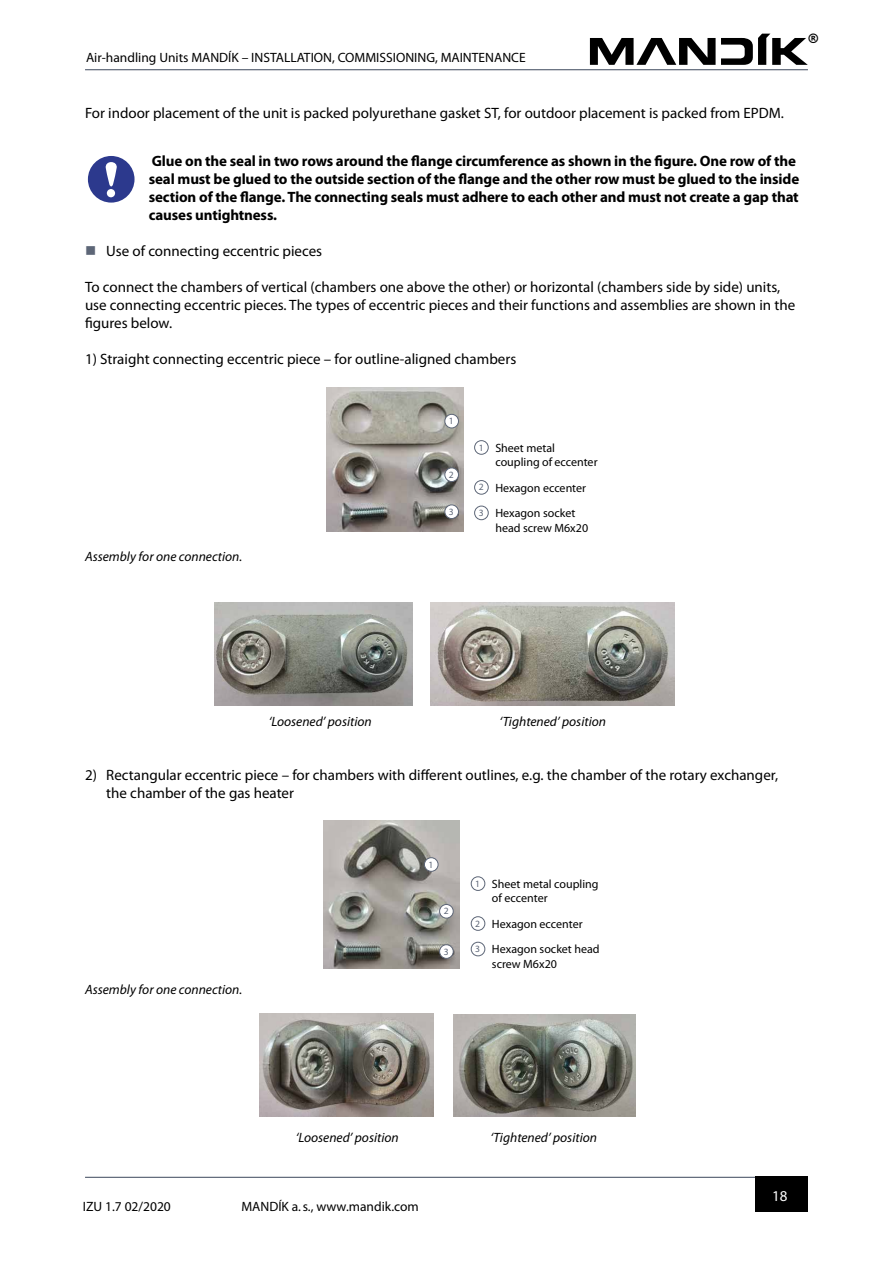
<style>
.page{position:relative;width:893px;height:1263px;background:#fff}
.page>*{position:absolute;margin:0;border:0;box-sizing:border-box;transform-origin:0 0}
.t1{font:15px/18px "Myriad Pro";color:#000}
.t2{font:700 15px/18px "Myriad Pro";letter-spacing:-.01em;color:#000}
.t3{font:15px "Myriad Pro";color:#fff}
.t4{font:italic 13.5px "Myriad Pro";color:#000}
.t5{font:13.5px "Myriad Pro";color:#000}
.t6{font:12px/14.4px "Myriad Pro";color:#000}
.t7{font:700 11.25px "Tahoma";color:#000}
.t8{font:9.6px "Myriad Pro";color:#5d6677}
.s1{font-size:9.6px;color:#5d6677}
</style>
<div class="page">
<svg style="left:590px;top:34px;width:218px;height:31px"></svg>
<hr style="left:85px;top:69px;width:723px;height:1px;background:#5d6677">
<hr style="left:85px;top:1177px;width:723px;height:1px;background:#5d6677">
<div style="left:756px;top:1177px;width:52px;height:35px;background:#000"></div>
<div style="left:88px;top:156px;width:47px;height:47px;background:#2c398d;border-radius:50%"></div>
<svg style="left:105px;top:162px;width:12px;height:35px"></svg>
<img style="left:327px;top:388px;width:137px;height:144px">
<div style="left:445px;top:414px;width:13px;height:14px;background:#fff;border-radius:50%"></div>
<div style="left:444px;top:414px;width:15px;height:14px;border:1px solid #5d6677;border-radius:50%"></div>
<div style="left:445px;top:468px;width:13px;height:13px;background:#fff;border-radius:50%"></div>
<div style="left:444px;top:467px;width:15px;height:15px;border:1px solid #5d6677;border-radius:50%"></div>
<div style="left:445px;top:505px;width:13px;height:13px;background:#fff;border-radius:50%"></div>
<div style="left:444px;top:504px;width:15px;height:15px;border:1px solid #5d6677;border-radius:50%"></div>
<div style="left:474px;top:440px;width:15px;height:15px;border:1px solid #5d6677;border-radius:50%"></div>
<div style="left:474px;top:480px;width:15px;height:15px;border:1px solid #5d6677;border-radius:50%"></div>
<div style="left:474px;top:506px;width:15px;height:14px;border:1px solid #5d6677;border-radius:50%"></div>
<img style="left:215px;top:603px;width:198px;height:102px">
<img style="left:430px;top:603px;width:244px;height:102px">
<img style="left:323px;top:820px;width:137px;height:148px">
<div style="left:424px;top:858px;width:14px;height:13px;background:#fff;border-radius:50%"></div>
<div style="left:424px;top:857px;width:15px;height:15px;border:1px solid #5d6677;border-radius:50%"></div>
<div style="left:440px;top:904px;width:13px;height:14px;background:#fff;border-radius:50%"></div>
<div style="left:439px;top:904px;width:15px;height:14px;border:1px solid #5d6677;border-radius:50%"></div>
<div style="left:440px;top:945px;width:13px;height:13px;background:#fff;border-radius:50%"></div>
<div style="left:439px;top:944px;width:15px;height:15px;border:1px solid #5d6677;border-radius:50%"></div>
<div style="left:471px;top:876px;width:14px;height:15px;border:1px solid #5d6677;border-radius:50%"></div>
<div style="left:471px;top:916px;width:14px;height:15px;border:1px solid #5d6677;border-radius:50%"></div>
<div style="left:471px;top:942px;width:14px;height:14px;border:1px solid #5d6677;border-radius:50%"></div>
<img style="left:259px;top:1013px;width:174px;height:103px">
<img style="left:454px;top:1014px;width:182px;height:103px">
<p class="t5" style="left:86px;top:49px;width:441px">Air-handling Units MANDÍK – INSTALLATION, COMMISSIONING, MAINTENANCE</p>
<p class="t7" style="left:808px;top:30px;width:12px">®</p>
<p class="t1" style="left:85px;top:103px;width:700px">For indoor placement of the unit is packed polyurethane gasket ST, for outdoor placement is packed from EPDM.</p>
<p class="t2" style="left:149px;top:152px;width:652px">Glue on the seal in two rows around the flange circumference as shown in the figure. One row of the seal must be glued to the outside section of the flange and the other row must be glued to the inside section of the flange. The connecting seals must adhere to each other and must not create a gap that causes untightness.</p>
<p class="t1" style="left:106px;top:242px;width:217px">Use of connecting eccentric pieces</p>
<p class="t1" style="left:85px;top:278px;width:712px">To connect the chambers of vertical (chambers one above the other) or horizontal (chambers side by side) units, use connecting eccentric pieces. The types of eccentric pieces and their functions and assemblies are shown in the figures below.</p>
<p class="t1" style="left:85px;top:350px;width:433px">1) Straight connecting eccentric piece – for outline-aligned chambers</p>
<p class="t4" style="left:85px;top:548px;width:159px">Assembly for one connection.</p>
<p class="t8" style="left:449px;top:415px;width:6px">1</p>
<p class="t8" style="left:449px;top:469px;width:6px">2</p>
<p class="t8" style="left:449px;top:506px;width:6px">3</p>
<p class="t6" style="left:495px;top:440px;width:104px;text-indent:-17px"><span class="s1">1</span> Sheet metal coupling of eccenter</p>
<p class="t6" style="left:479px;top:475px;width:109px;line-height:25.5px"><span class="s1">2</span> Hexagon eccenter<br><span class="s1">3</span> Hexagon socket</p>
<p class="t6" style="left:495px;top:520px;width:94px">head screw M6x20</p>
<p class="t4" style="left:269px;top:713px;width:104px">‘Loosened’ position</p>
<p class="t4" style="left:500px;top:713px;width:108px">‘Tightened’ position</p>
<p class="t1" style="left:106px;top:766px;width:673px;text-indent:-21px">2) Rectangular eccentric piece – for chambers with different outlines, e.g. the chamber of the rotary exchanger, the chamber of the gas heater</p>
<p class="t4" style="left:85px;top:981px;width:159px">Assembly for one connection.</p>
<p class="t8" style="left:429px;top:858px;width:6px">1</p>
<p class="t8" style="left:444px;top:905px;width:6px">2</p>
<p class="t8" style="left:444px;top:945px;width:6px">3</p>
<p class="t6" style="left:492px;top:876px;width:108px;text-indent:-17px"><span class="s1">1</span> Sheet metal coupling of eccenter</p>
<p class="t6" style="left:475px;top:911px;width:126px;line-height:25.5px"><span class="s1">2</span> Hexagon eccenter<br><span class="s1">3</span> Hexagon socket head</p>
<p class="t6" style="left:492px;top:956px;width:66px">screw M6x20</p>
<p class="t4" style="left:296px;top:1129px;width:104px">‘Loosened’ position</p>
<p class="t4" style="left:491px;top:1129px;width:108px">‘Tightened’ position</p>
<p class="t5" style="left:83px;top:1198px;width:89px">IZU 1.7 02/2020</p>
<p class="t5" style="left:242px;top:1198px;width:179px">MANDÍK a.s., www.mandik.com</p>
<p class="t3" style="left:772px;top:1186px;width:17px">18</p>
</div>
